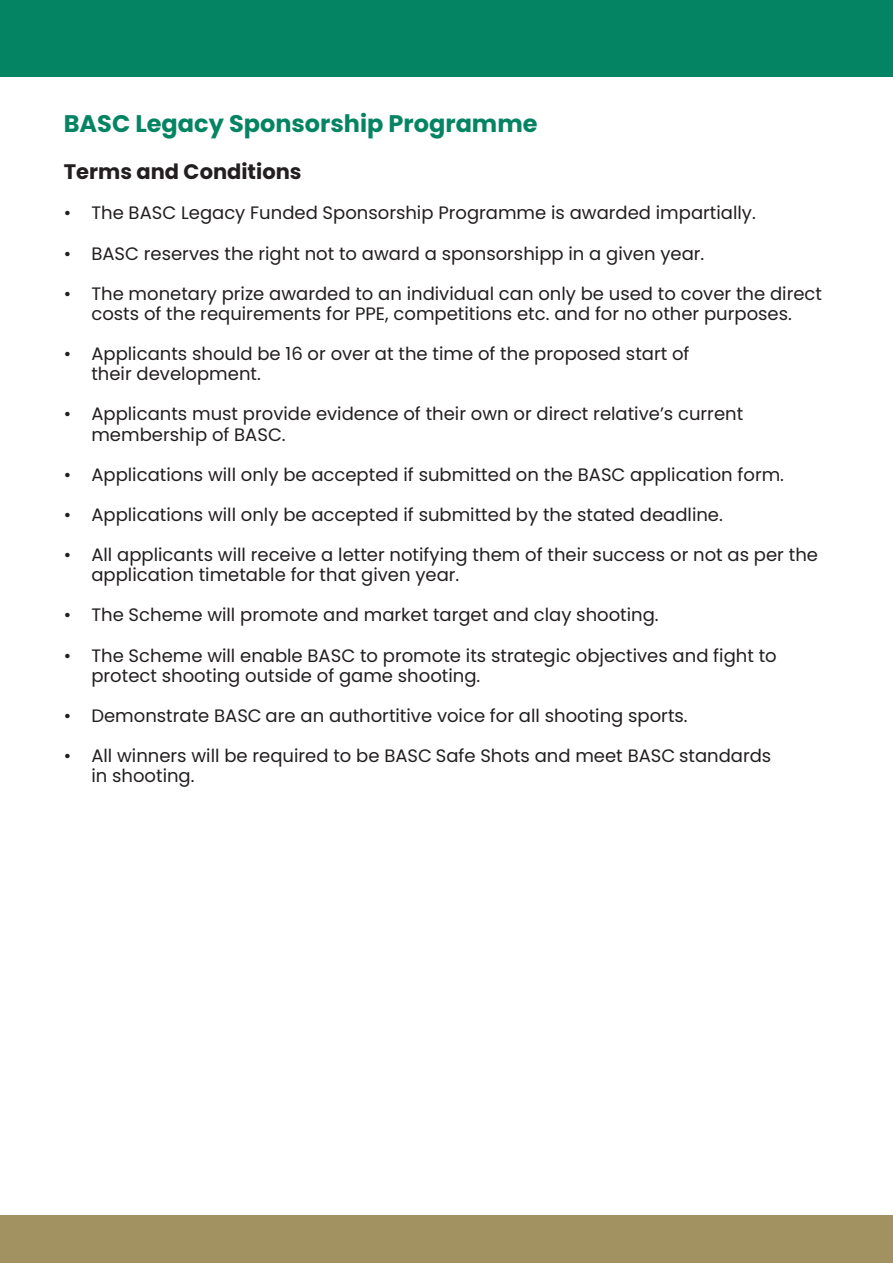
<style>
.page{position:relative;width:893px;height:1263px;background:#fff}
.page>*{position:absolute;margin:0;border:0;box-sizing:border-box;transform-origin:0 0}
.t1{font:700 24px "Poppins";color:#058463}
.t2{font:700 21px "Poppins";color:#231f20}
.t3{font:18px/20.1px "Poppins";color:#231f20}
</style>
<div class="page">
<div style="left:0;top:0;width:893px;height:77px;background:#058463"></div>
<div style="left:0;top:1215px;width:893px;height:48px;background:#a29161"></div>
<h1 class="t1" style="left:64px;top:110px;width:475px">BASC Legacy Sponsorship Programme</h1>
<p class="t2" style="left:64px;top:160px;width:239px">Terms and Conditions</p>
<p class="t3" style="left:64px;top:203px;width:694px">ï The BASC Legacy Funded Sponsorship Programme is awarded impartially.</p>
<p class="t3" style="left:64px;top:243px;width:642px">ï BASC reserves the right not to award a sponsorshipp in a given year.</p>
<p class="t3" style="left:64px;top:284px;width:760px;text-align:center">ï The monetary prize awarded to an individual can only be used to cover the direct costs of the requirements for PPE, competitions etc. and for no other purposes.</p>
<p class="t3" style="left:91px;top:344px;width:600px;text-indent:-28px">ï Applicants should be 16 or over at the time of the proposed start of their development.</p>
<p class="t3" style="left:91px;top:404px;width:653px;text-indent:-28px">ï Applicants must provide evidence of their own or direct relative’s current membership of BASC.</p>
<p class="t3" style="left:64px;top:465px;width:722px">ï Applications will only be accepted if submitted on the BASC application form.</p>
<p class="t3" style="left:64px;top:505px;width:661px">ï Applications will only be accepted if submitted by the stated deadline.</p>
<p class="t3" style="left:91px;top:545px;width:728px;text-indent:-28px">ï All applicants will receive a letter notifying them of their success or not as per the application timetable for that given year.</p>
<p class="t3" style="left:64px;top:605px;width:596px">ï The Scheme will promote and market target and clay shooting.</p>
<p class="t3" style="left:91px;top:645px;width:687px;text-indent:-28px">ï The Scheme will enable BASC to promote its strategic objectives and fight to protect shooting outside of game shooting.</p>
<p class="t3" style="left:64px;top:706px;width:625px">ï Demonstrate BASC are an authortitive voice for all shooting sports.</p>
<p class="t3" style="left:91px;top:746px;width:681px;text-indent:-28px">ï All winners will be required to be BASC Safe Shots and meet BASC standards in shooting.</p>
</div>
